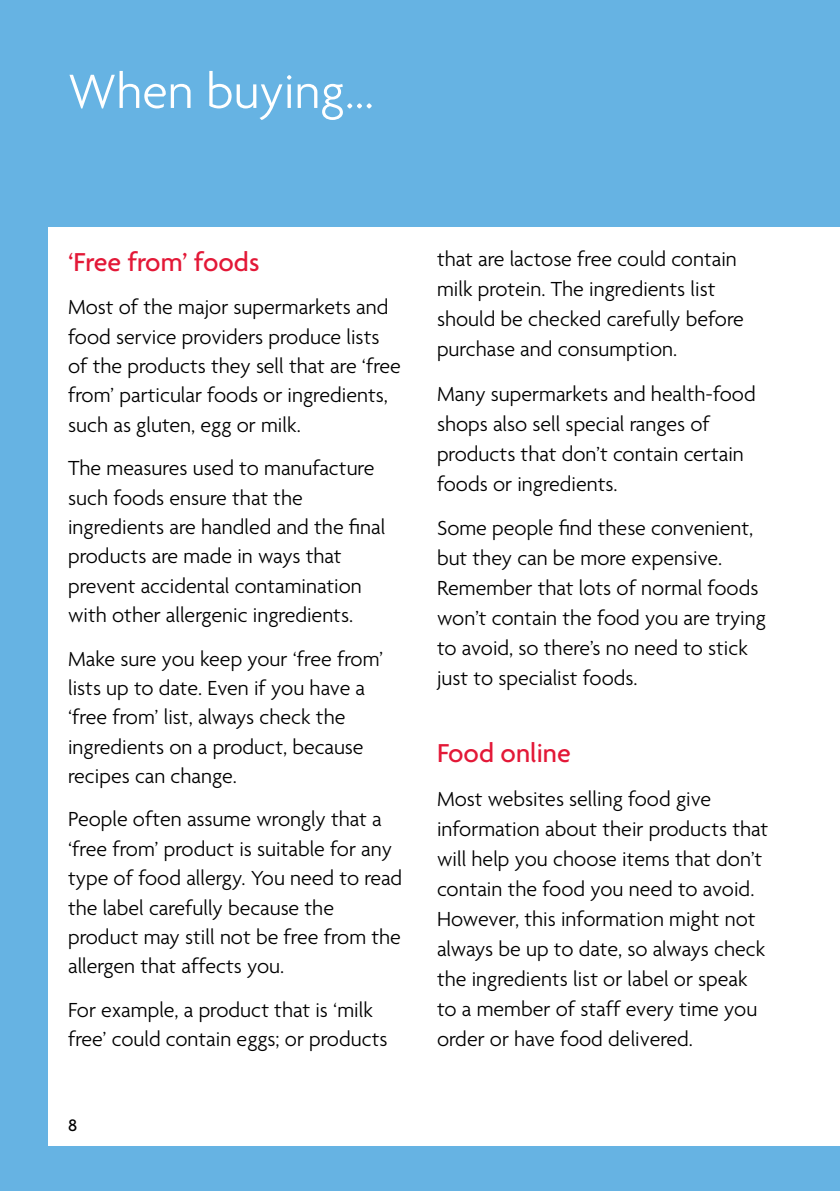
<style>
.page{position:relative;width:840px;height:1191px;background:#fff}
.page>*{position:absolute;margin:0;border:0;box-sizing:border-box;transform-origin:0 0}
.Head{font:300 52px "Agenda";color:#fff}
.t1{font:500 28px "Agenda";color:#e31837}
._04_-_Main_text{font:300 22px/29.4px "Agenda";color:#000}
.t2{font:500 18px "Agenda";color:#000}
</style>
<div class="page">
<div style="left:0;top:0;width:839px;height:1191px;background:#66b3e3"></div>
<hr style="left:839px;top:0;width:1px;height:1191px;background:#e31837">
<div style="left:48px;top:227px;width:791px;height:918px;background:#fff"></div>
<p class="Head" style="left:68px;top:61px;width:307px">When buying...</p>
<h1 class="t1" style="left:68px;top:245px;width:193px">‘Free from’ foods</h1>
<p class="_04_-_Main_text" style="left:68px;top:292px;width:334px">Most of the major supermarkets and food service providers produce lists of the products they sell that are ‘free from’ particular foods or ingredients, such as gluten, egg or milk.</p>
<p class="_04_-_Main_text" style="left:68px;top:453px;width:318px">The measures used to manufacture such foods ensure that the ingredients are handled and the final products are made in ways that prevent accidental contamination with other allergenic ingredients.</p>
<p class="_04_-_Main_text" style="left:68px;top:643px;width:316px">Make sure you keep your ‘free from’ lists up to date. Even if you have a ‘free from’ list, always check the ingredients on a product, because recipes can change.</p>
<p class="_04_-_Main_text" style="left:68px;top:804px;width:335px">People often assume wrongly that a ‘free from’ product is suitable for any type of food allergy. You need to read the label carefully because the product may still not be free from the allergen that affects you.</p>
<p class="_04_-_Main_text" style="left:68px;top:994px;width:321px">For example, a product that is ‘milk free’ could contain eggs; or products</p>
<p class="t2" style="left:68px;top:1114px;width:11px">8</p>
<p class="_04_-_Main_text" style="left:437px;top:244px;width:308px;line-height:30px">that are lactose free could contain milk protein. The ingredients list should be checked carefully before purchase and consumption.</p>
<p class="_04_-_Main_text" style="left:437px;top:378px;width:320px;line-height:30px">Many supermarkets and health-food shops also sell special ranges of products that don’t contain certain foods or ingredients.</p>
<p class="_04_-_Main_text" style="left:437px;top:512px;width:330px;line-height:30px">Some people find these convenient, but they can be more expensive.<br>Remember that lots of normal foods won’t contain the food you are trying to avoid, so there’s no need to stick just to specialist foods.</p>
<h1 class="t1" style="left:437px;top:736px;width:135px">Food online</h1>
<p class="_04_-_Main_text" style="left:437px;top:783px;width:332px;line-height:30px">Most websites selling food give information about their products that will help you choose items that don’t contain the food you need to avoid.<br>However, this information might not always be up to date, so always check the ingredients list or label or speak to a member of staff every time you order or have food delivered.</p>
</div>
